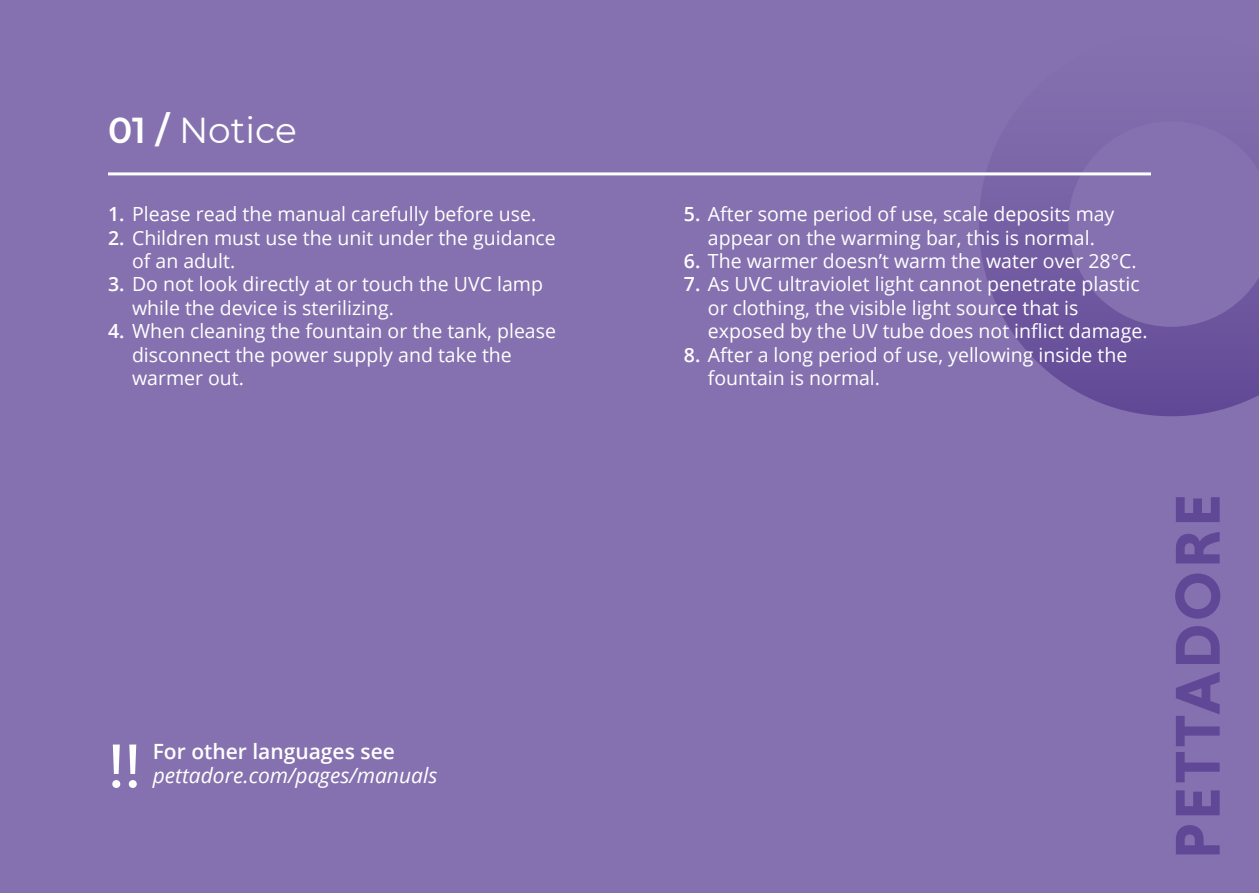
<style>
.page{position:relative;width:1259px;height:893px;background:#8571af}
.page>*{position:absolute;margin:0;border:0;box-sizing:border-box;transform-origin:0 0}
.t1{font:500 61.5px "Montserrat";color:#fff}
.t2{font:36px "Montserrat";color:#fff}
.t3{font:italic 21px "Open Sans";color:#fff}
.t4{font:600 21px "Open Sans";color:#fff}
.t5{font:19.5px/23.4px "Open Sans";color:#fff}
.s1{font-weight:600}
</style>
<div class="page">
<svg style="left:979px;top:167px;width:280px;height:249px"></svg>
<svg style="left:1176px;top:825px;width:43px;height:29px"></svg>
<svg style="left:1176px;top:790px;width:43px;height:25px"></svg>
<svg style="left:1176px;top:752px;width:43px;height:30px"></svg>
<svg style="left:1176px;top:672px;width:43px;height:74px"></svg>
<svg style="left:1176px;top:626px;width:43px;height:38px"></svg>
<svg style="left:1175px;top:573px;width:45px;height:46px"></svg>
<svg style="left:1176px;top:532px;width:43px;height:31px"></svg>
<svg style="left:1176px;top:497px;width:43px;height:25px"></svg>
<hr style="left:108px;top:172px;width:1043px;height:3px;background:#fff">
<h2 class="t2" style="left:108px;top:105px;width:190px"><span class="s1">01 /</span> Notice</h2>
<p class="t5" style="left:108px;top:202px;width:430px"><span class="s1">1.</span> Please read the manual carefully before use.</p>
<p class="t5" style="left:132px;top:225px;width:425px;text-indent:-24px"><span class="s1">2.</span> Children must use the unit under the guidance of an adult.</p>
<p class="t5" style="left:132px;top:272px;width:412px;text-indent:-24px"><span class="s1">3.</span> Do not look directly at or touch the UVC lamp while the device is sterilizing.</p>
<p class="t5" style="left:132px;top:319px;width:425px;text-indent:-24px"><span class="s1">4.</span> When cleaning the fountain or the tank, please disconnect the power supply and take the warmer out.</p>
<p class="t5" style="left:684px;top:202px;width:432px;text-align:center"><span class="s1">5.</span> After some period of use, scale deposits may appear on the warming bar, this is normal.</p>
<p class="t5" style="left:684px;top:249px;width:454px"><span class="s1">6.</span> The warmer doesn’t warm the water over 28°C.</p>
<p class="t5" style="left:708px;top:272px;width:441px;text-indent:-24px"><span class="s1">7.</span> As UVC ultraviolet light cannot penetrate plastic or clothing, the visible light source that is exposed by the UV tube does not inflict damage.</p>
<p class="t5" style="left:708px;top:342px;width:421px;text-indent:-24px"><span class="s1">8.</span> After a long period of use, yellowing inside the fountain is normal.</p>
<h1 class="t1" style="left:108px;top:723px;width:34px">!!</h1>
<p class="t4" style="left:153px;top:737px;width:243px">For other languages see</p>
<p class="t3" style="left:153px;top:761px;width:286px">pettadore.com/pages/manuals</p>
</div>
